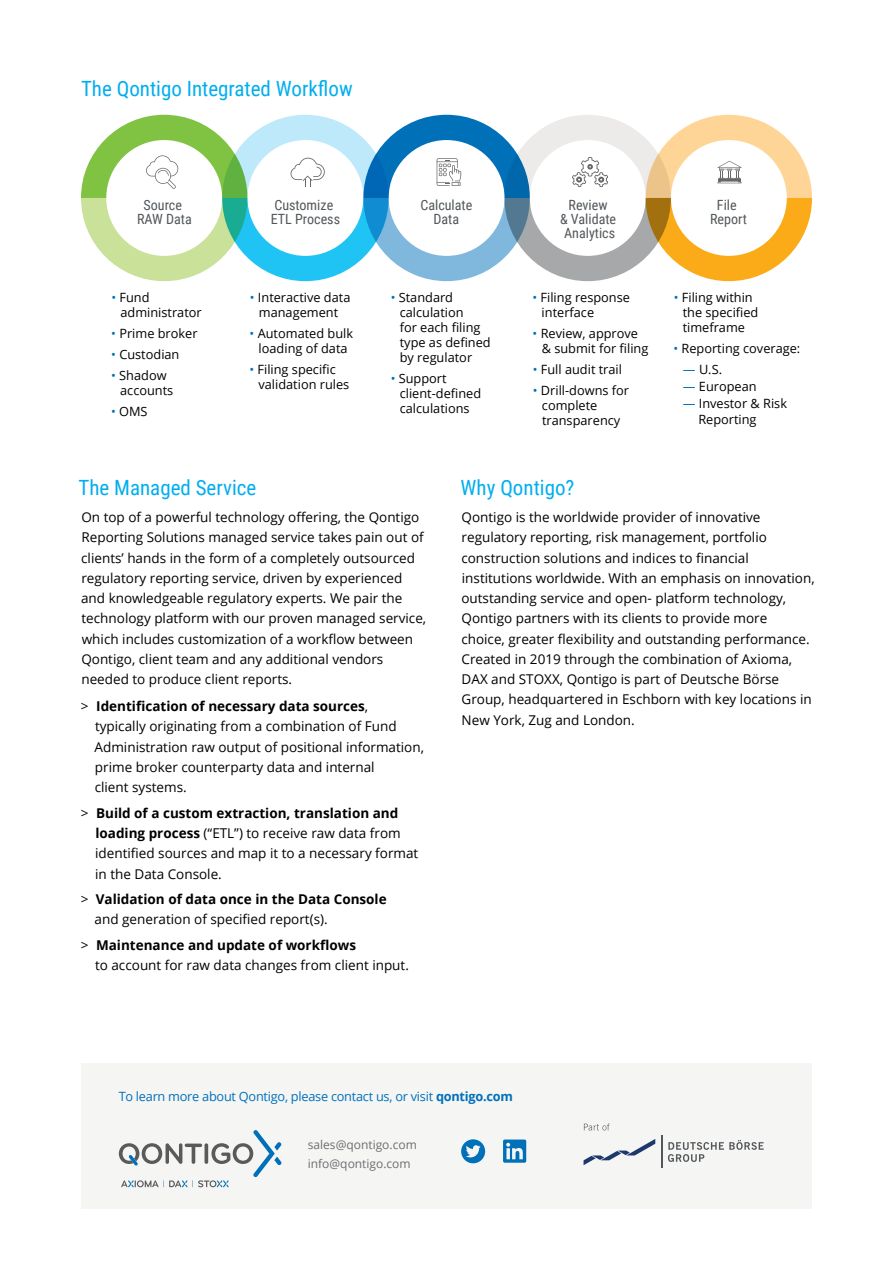
<style>
.page{position:relative;width:893px;height:1263px;background:#fff}
.page>*{position:absolute;margin:0;border:0;box-sizing:border-box;transform-origin:0 0}
.t1{font:21px "Roboto Condensed";color:#00aeef}
.t2{font:14.1px/14.1px "Roboto Condensed";color:#53575a;text-align:center}
.t3{font:13.5px/20.2px "Open Sans";color:#000}
.t4{font:700 13.5px/20.2px "Open Sans";color:#000}
.t5{font:12.75px/15px "Open Sans";color:#000}
.t6{font:12.75px "Open Sans";letter-spacing:-.02em;color:#0070b9}
.t7{font:12px/19.5px "Open Sans";color:#6d6e71}
.s1{color:#0070b9}
.s2{font-weight:700}
.s3{font-weight:400}
</style>
<div class="page">
<div style="left:81px;top:1063px;width:731px;height:146px;background:#f5f5f4"></div>
<svg style="left:503px;top:1139px;width:23px;height:24px"></svg>
<svg style="left:461px;top:1139px;width:24px;height:24px"></svg>
<svg style="left:584px;top:1123px;width:25px;height:7px"></svg>
<svg style="left:584px;top:1139px;width:71px;height:26px"></svg>
<svg style="left:668px;top:1140px;width:96px;height:22px"></svg>
<hr style="left:661px;top:1135px;width:1px;height:33px;background:#53575a">
<svg style="left:119px;top:1130px;width:162px;height:57px"></svg>
<svg style="left:81px;top:115px;width:731px;height:166px"></svg>
<h1 class="t1" style="left:81px;top:74px;width:273px">The Qontigo Integrated Workflow</h1>
<p class="t2" style="left:420px;top:198px;width:54px">Calculate<br>Data</p>
<p class="t2" style="left:710px;top:198px;width:38px">File<br>Report</p>
<p class="t2" style="left:137px;top:198px;width:56px">Source<br>RAW Data</p>
<p class="t2" style="left:271px;top:198px;width:71px;text-align:left">Customize<br>ETL Process</p>
<p class="t2" style="left:560px;top:198px;width:58px">Review<br>&amp; Validate<br>Analytics</p>
<p class="t5" style="left:120px;top:289px;width:83px;text-indent:-9px"><span class="s1">•</span> Fund administrator</p>
<p class="t5" style="left:111px;top:325px;width:88px"><span class="s1">•</span> Prime broker</p>
<p class="t5" style="left:111px;top:346px;width:70px"><span class="s1">•</span> Custodian</p>
<p class="t5" style="left:120px;top:367px;width:55px;text-indent:-9px"><span class="s1">•</span> Shadow accounts</p>
<p class="t5" style="left:111px;top:403px;width:38px"><span class="s1">•</span> OMS</p>
<p class="t5" style="left:250px;top:289px;width:102px;text-align:center"><span class="s1">•</span> Interactive data management</p>
<p class="t5" style="left:250px;top:325px;width:105px;text-align:center"><span class="s1">•</span> Automated bulk loading of data</p>
<p class="t5" style="left:258px;top:361px;width:92px;text-indent:-9px"><span class="s1">•</span> Filing specific validation rules</p>
<p class="t5" style="left:400px;top:289px;width:93px;text-indent:-9px"><span class="s1">•</span> Standard calculation<br>for each filing type as defined by regulator</p>
<p class="t5" style="left:400px;top:370px;width:83px;text-indent:-9px"><span class="s1">•</span> Support client-defined calculations</p>
<p class="t5" style="left:542px;top:289px;width:90px;text-indent:-9px"><span class="s1">•</span> Filing response interface</p>
<p class="t5" style="left:542px;top:325px;width:108px;text-indent:-9px"><span class="s1">•</span> Review, approve &amp; submit for filing</p>
<p class="t5" style="left:533px;top:361px;width:91px"><span class="s1">•</span> Full audit trail</p>
<p class="t5" style="left:542px;top:382px;width:89px;text-indent:-9px"><span class="s1">•</span> Drill-downs for complete transparency</p>
<p class="t5" style="left:683px;top:289px;width:77px;text-indent:-9px"><span class="s1">•</span> Filing within the specified timeframe</p>
<p class="t5" style="left:673px;top:341px;width:128px"><span class="s1">•</span> Reporting coverage:</p>
<p class="t5" style="left:683px;top:361px;width:41px"><span class="s1">—</span> U.S.</p>
<p class="t5" style="left:683px;top:378px;width:75px"><span class="s1">—</span> European</p>
<p class="t5" style="left:698px;top:395px;width:90px;line-height:15.8px;text-indent:-16px"><span class="s1">—</span> Investor &amp; Risk<br>Reporting</p>
<h1 class="t1" style="left:78px;top:473px;width:179px">The Managed Service</h1>
<p class="t3" style="left:81px;top:507px;width:347px">On top of a powerful technology offering, the Qontigo Reporting Solutions managed service takes pain out of clients’ hands in the form of a completely outsourced regulatory reporting service, driven by experienced and knowledgeable regulatory experts. We pair the technology platform with our proven managed service, which includes customization of a workflow between Qontigo, client team and any additional vendors needed to produce client reports.</p>
<p class="t3" style="left:95px;top:696px;width:331px;text-indent:-14px">&gt; <span class="s2">Identification of necessary data sources</span>,<br>typically originating from a combination of Fund Administration raw output of positional information, prime broker counterparty data and internal<br>client systems.</p>
<p class="t3" style="left:95px;top:802px;width:325px;text-indent:-14px">&gt; <span class="s2">Build of a custom extraction, translation and loading process</span> (“ETL”) to receive raw data from identified sources and map it to a necessary format in the Data Console.</p>
<p class="t4" style="left:95px;top:889px;width:294px;text-indent:-14px"><span class="s3">&gt;</span> Validation of data once in the Data Console <span class="s3">and generation of specified report(s).</span></p>
<p class="t3" style="left:95px;top:935px;width:315px;text-indent:-14px">&gt; <span class="s2">Maintenance and update of workflows<br></span>to account for raw data changes from client input.</p>
<h1 class="t1" style="left:461px;top:473px;width:115px">Why Qontigo?</h1>
<p class="t3" style="left:461px;top:507px;width:355px">Qontigo is the worldwide provider of innovative regulatory reporting, risk management, portfolio construction solutions and indices to financial institutions worldwide. With an emphasis on innovation, outstanding service and open- platform technology, Qontigo partners with its clients to provide more<br>choice, greater flexibility and outstanding performance.<br>Created in 2019 through the combination of Axioma, DAX and STOXX, Qontigo is part of Deutsche Börse Group, headquartered in Eschborn with key locations in New York, Zug and London.</p>
<p class="t6" style="left:119px;top:1087px;width:396px">To learn more about Qontigo, please contact us, or visit <span class="s2">qontigo.com</span></p>
<p class="t7" style="left:308px;top:1134px;width:111px">sales@qontigo.com info@qontigo.com</p>
</div>
